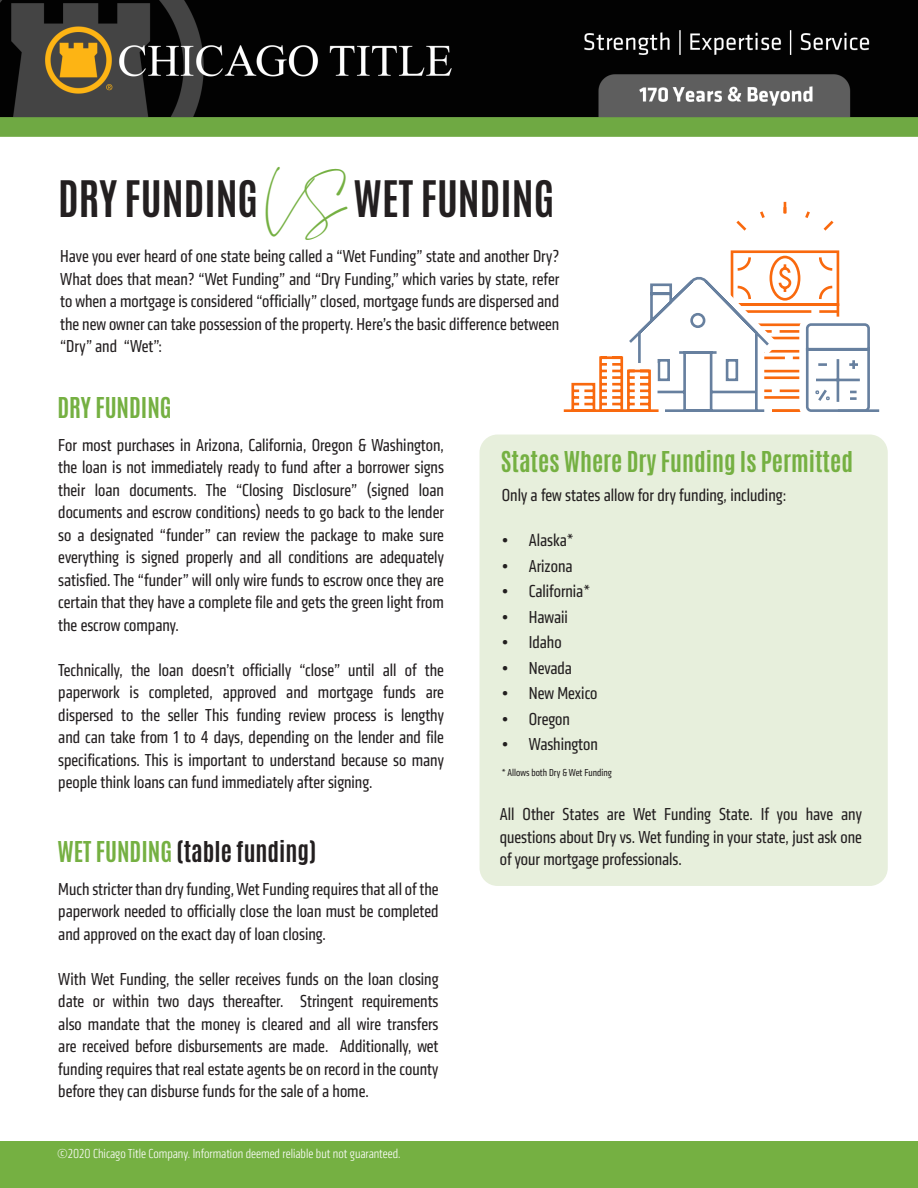
<style>
.page{position:relative;width:918px;height:1188px;background:#fff}
.page>*{position:absolute;margin:0;border:0;box-sizing:border-box;transform-origin:0 0}
.t1{font:700 42px "Antonio";color:#231f20}
.t2{font:700 24px "Antonio";color:#75b042}
.t3{font:700 24px "Antonio";color:#231f20}
.t4{font:18px/22.5px "Klavika Condensed";color:#231f20;text-align:justify}
.t5{font:300 13.5px "Klavika Condensed";color:#fff}
.t6{font:10.5px "Klavika Condensed";color:#231f20}
.s1{font-family:"Amalfi Coast";font-weight:400;font-size:36px;color:#75b042}
.s2{color:#75b042}
</style>
<div class="page">
<svg style="left:736px;top:201px;width:98px;height:30px"></svg>
<hr style="left:838px;top:409px;width:41px;height:3px;background:#67809f">
<svg style="left:563px;top:250px;width:308px;height:162px"></svg>
<div style="left:480px;top:435px;width:408px;height:451px;background:#e7efdc;border-radius:18px"></div>
<img style="left:0;top:0;width:918px;height:136px">
<div style="left:0;top:1142px;width:918px;height:46px;background:#75b042"></div>
<p class="t1" style="left:58px;top:168px;width:497px">DRY FUNDING <span class="s1">VS</span> WET FUNDING</p>
<p class="t4" style="left:60px;top:245px;width:501px">Have you ever heard of one state being called a “Wet Funding” state and another Dry?<br>What does that mean? “Wet Funding” and “Dry Funding,” which varies by state, refer to when a mortgage is considered “officially” closed, mortgage funds are dispersed and the new owner can take possession of the property. Here’s the basic difference between “Dry” and “Wet”:</p>
<p class="t2" style="left:57px;top:389px;width:116px">DRY FUNDING</p>
<p class="t4" style="left:58px;top:434px;width:387px">For most purchases in Arizona, California, Oregon &amp; Washington, the loan is not immediately ready to fund after a borrower signs their loan documents. The “Closing Disclosure” (signed loan documents and escrow conditions) needs to go back to the lender so a designated “funder” can review the package to make sure everything is signed properly and all conditions are adequately satisfied. The “funder” will only wire funds to escrow once they are certain that they have a complete file and gets the green light from the escrow company.</p>
<p class="t4" style="left:58px;top:659px;width:387px">Technically, the loan doesn’t officially “close” until all of the paperwork is completed, approved and mortgage funds are dispersed to the seller This funding review process is lengthy and can take from 1 to 4 days, depending on the lender and file specifications. This is important to understand because so many people think loans can fund immediately after signing.</p>
<p class="t3" style="left:57px;top:833px;width:260px"><span class="s2">WET FUNDING</span> (table funding)</p>
<p class="t4" style="left:58px;top:878px;width:382px">Much stricter than dry funding, Wet Funding requires that all of the paperwork needed to officially close the loan must be completed and approved on the exact day of loan closing.</p>
<p class="t4" style="left:58px;top:968px;width:382px">With Wet Funding, the seller receives funds on the loan closing date or within two days thereafter. Stringent requirements also mandate that the money is cleared and all wire transfers are received before disbursements are made. Additionally, wet funding requires that real estate agents be on record in the county before they can disburse funds for the sale of a home.</p>
<p class="t5" style="left:57px;top:1146px;width:345px">©2020 Chicago Title Company. Information deemed reliable but not guaranteed.</p>
<p class="t2" style="left:501px;top:443px;width:354px">States Where Dry Funding Is Permitted</p>
<p class="t4" style="left:502px;top:484px;width:286px">Only a few states allow for dry funding, including:</p>
<p class="t4" style="left:502px;top:529px;width:73px">• Alaska*</p>
<p class="t4" style="left:502px;top:555px;width:72px">• Arizona</p>
<p class="t4" style="left:502px;top:580px;width:90px">• California*</p>
<p class="t4" style="left:502px;top:606px;width:68px">• Hawaii</p>
<p class="t4" style="left:502px;top:631px;width:61px">• Idaho</p>
<p class="t4" style="left:502px;top:657px;width:72px">• Nevada</p>
<p class="t4" style="left:502px;top:682px;width:97px">• New Mexico</p>
<p class="t4" style="left:502px;top:708px;width:70px">• Oregon</p>
<p class="t4" style="left:502px;top:733px;width:98px">• Washington</p>
<p class="t6" style="left:502px;top:766px;width:111px">* Allows both Dry &amp; Wet Funding</p>
<p class="t4" style="left:500px;top:803px;width:364px">All Other States are Wet Funding State. If you have any questions about Dry vs. Wet funding in your state, just ask one of your mortgage professionals.</p>
</div>
